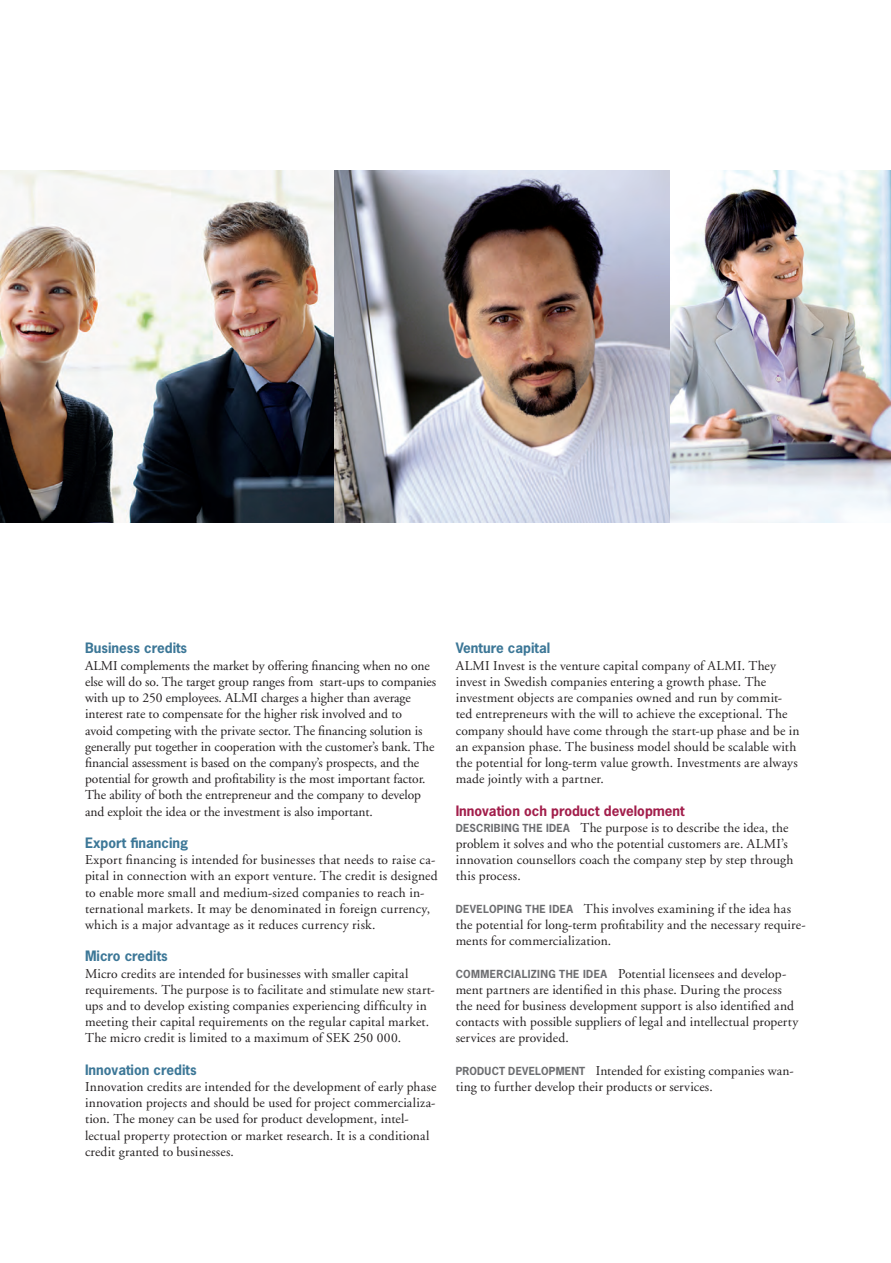
<style>
.page{position:relative;width:891px;height:1263px;background:#fff}
.page>*{position:absolute;margin:0;border:0;box-sizing:border-box;transform-origin:0 0}
.t1{font:13.5px/16.2px "Adobe Garamond";letter-spacing:.005em;color:#231f20}
.t2{font:700 13.5px "News Gothic";color:#3c7797}
.t3{font:700 13.5px "News Gothic";color:#a21e4b}
.t4{font:700 10.5px "News Gothic";letter-spacing:.03em;color:#6c6d70}
.s1{font-family:"News Gothic";font-weight:700;font-size:10.5px;color:#6c6d70}
</style>
<div class="page">
<img style="left:0;top:170px;width:334px;height:353px">
<img style="left:334px;top:170px;width:557px;height:353px">
<p class="t2" style="left:85px;top:639px;width:104px">Business credits</p>
<p class="t1" style="left:85px;top:658px;width:353px">ALMI complements the market by offering financing when no one else will do so. The target group ranges from start-ups to companies with up to 250 employees. ALMI charges a higher than average interest rate to compensate for the higher risk involved and to<br>avoid competing with the private sector. The financing solution is generally put together in cooperation with the customer’s bank. The financial assessment is based on the company’s prospects, and the potential for growth and profitability is the most important factor.<br>The ability of both the entrepreneur and the company to develop and exploit the idea or the investment is also important.</p>
<p class="t2" style="left:85px;top:834px;width:105px">Export financing</p>
<p class="t1" style="left:85px;top:852px;width:354px">Export financing is intended for businesses that needs to raise ca&shy;pital in connection with an export venture. The credit is designed to enable more small and medium-sized companies to reach in&shy;ternational markets. It may be denominated in foreign currency, which is a major advantage as it reduces currency risk.</p>
<p class="t2" style="left:85px;top:947px;width:84px">Micro credits</p>
<p class="t1" style="left:85px;top:965px;width:351px">Micro credits are intended for businesses with smaller capital requirements. The purpose is to facilitate and stimulate new start&shy;ups and to develop existing companies experiencing difficulty in meeting their capital requirements on the regular capital market.<br>The micro credit is limited to a maximum of SEK 250 000.</p>
<p class="t2" style="left:85px;top:1061px;width:113px">Innovation credits</p>
<p class="t1" style="left:85px;top:1079px;width:353px">Innovation credits are intended for the development of early phase innovation projects and should be used for project commercializa&shy;tion. The money can be used for product development, intel&shy;lectual property protection or market research. It is a conditional credit granted to businesses.</p>
<p class="t2" style="left:455px;top:639px;width:96px">Venture capital</p>
<p class="t1" style="left:455px;top:658px;width:345px">ALMI Invest is the venture capital company of ALMI. They invest in Swedish companies entering a growth phase. The investment objects are companies owned and run by commit&shy;ted entrepreneurs with the will to achieve the exceptional. The company should have come through the start-up phase and be in an expansion phase. The business model should be scalable with the potential for long-term value growth. Investments are always made jointly with a partner.</p>
<p class="t3" style="left:455px;top:801px;width:231px">Innovation och product development</p>
<p class="t4" style="left:455px;top:821px;width:92px">Describing the ide</p>
<p class="t1" style="left:455px;top:820px;width:339px;text-indent:108px"><span class="s1">a</span> The purpose is to describe the idea, the problem it solves and who the potential customers are. ALMI’s innovation counsellors coach the company step by step through this process.</p>
<p class="t4" style="left:455px;top:902px;width:8px">deve</p>
<p class="t4" style="left:483px;top:902px;width:71px">loping the ide</p>
<p class="t1" style="left:455px;top:901px;width:351px;text-indent:111px"><span class="s1">a</span> This involves examining if the idea has the potential for long-term profitability and the necessary require&shy;ments for commercialization.</p>
<p class="t4" style="left:455px;top:966px;width:25px">comme</p>
<p class="t4" style="left:496px;top:966px;width:91px">rcializing the ide</p>
<p class="t1" style="left:455px;top:965px;width:344px;text-indent:145px"><span class="s1">a</span> Potential licensees and develop&shy;ment partners are identified in this phase. During the process the need for business development support is also identified and contacts with possible suppliers of legal and intellectual property services are provided.</p>
<p class="t4" style="left:455px;top:1064px;width:57px">Product deve</p>
<p class="t1" style="left:455px;top:1063px;width:340px;text-indent:80px"><span class="s1">lopme nt</span> Intended for existing companies wan&shy;ting to further develop their products or services.</p>
</div>
